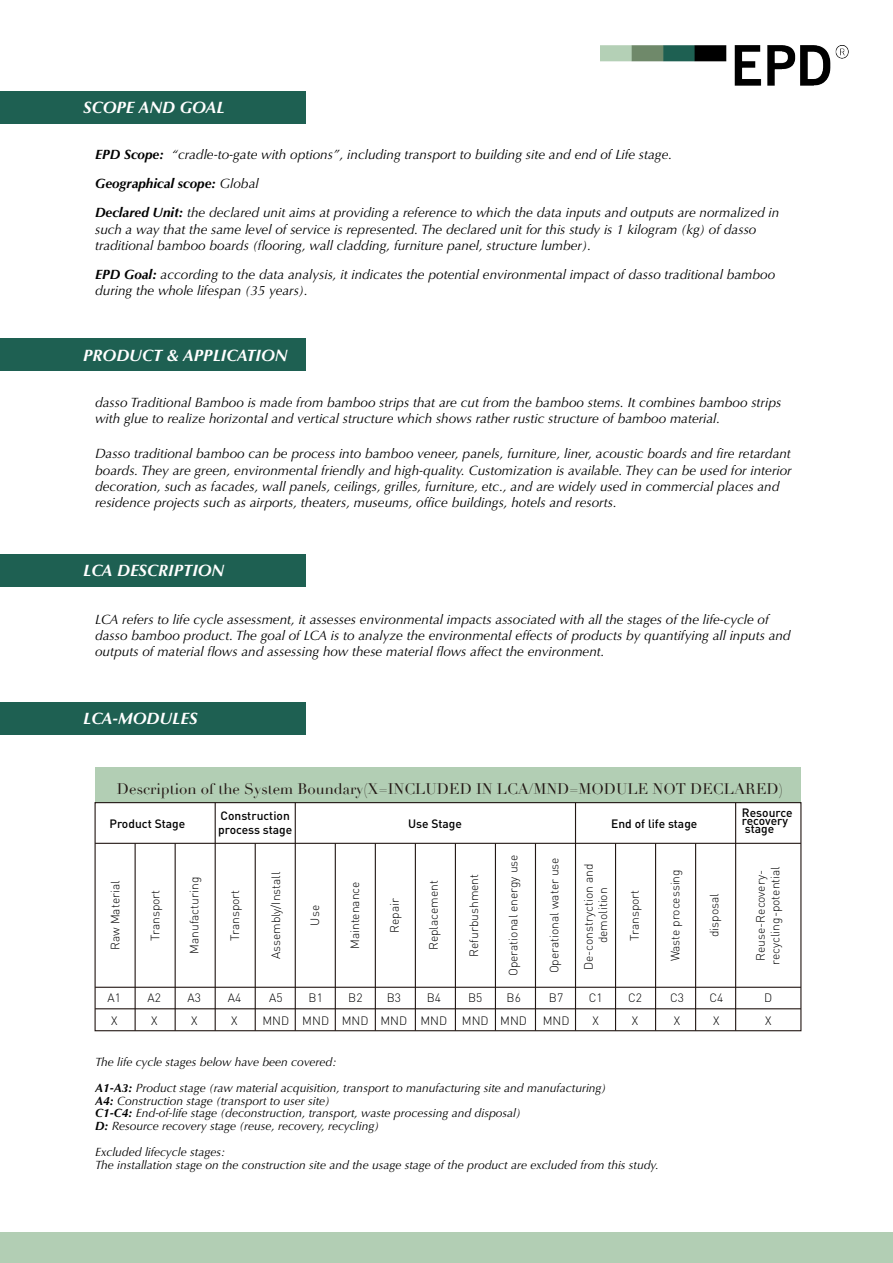
<style>
.page{position:relative;width:893px;height:1263px;background:#fff}
.page>*{position:absolute;margin:0;border:0;box-sizing:border-box;transform-origin:0 0}
.t1{font:italic 700 16.5px "Optima";color:#fff}
.t2{font:15px "Didot";color:#231815}
.t3{font:italic 13.5px/16.2px "Optima";color:#000}
.t4{font:italic 12px/12.9px "Optima";color:#000}
.t5{font:300 12px/14.4px "DIN Pro";color:#000;text-align:center}
.t6{font:500 12px/8.4px "DIN Pro";color:#000}
.s1{font-weight:700}
</style>
<div class="page">
<div style="left:0;top:92px;width:306px;height:32px;background:#1e6052"></div>
<div style="left:0;top:1233px;width:893px;height:30px;background:#b2ceb4"></div>
<img style="left:601px;top:46px;width:247px;height:39px">
<div style="left:0;top:339px;width:306px;height:32px;background:#1e6052"></div>
<div style="left:0;top:554px;width:306px;height:32px;background:#1e6052"></div>
<div style="left:0;top:702px;width:306px;height:32px;background:#1e6052"></div>
<div style="left:95px;top:767px;width:706px;height:35px;background:#b2ceb4"></div>
<div style="left:95px;top:802px;width:706px;height:229px;border:1px solid #231815"></div>
<hr style="left:95px;top:1008px;width:706px;height:1px;background:#231815">
<hr style="left:95px;top:987px;width:706px;height:1px;background:#231815">
<hr style="left:95px;top:843px;width:706px;height:1px;background:#231815">
<hr style="left:735px;top:803px;width:1px;height:228px;background:#231815">
<hr style="left:695px;top:843px;width:1px;height:188px;background:#231815">
<hr style="left:655px;top:843px;width:1px;height:188px;background:#231815">
<hr style="left:615px;top:843px;width:1px;height:188px;background:#231815">
<hr style="left:575px;top:803px;width:1px;height:228px;background:#231815">
<hr style="left:535px;top:843px;width:1px;height:188px;background:#231815">
<hr style="left:495px;top:843px;width:1px;height:188px;background:#231815">
<hr style="left:455px;top:843px;width:1px;height:188px;background:#231815">
<hr style="left:415px;top:843px;width:1px;height:188px;background:#231815">
<hr style="left:375px;top:843px;width:1px;height:188px;background:#231815">
<hr style="left:335px;top:843px;width:1px;height:188px;background:#231815">
<hr style="left:295px;top:803px;width:1px;height:228px;background:#231815">
<hr style="left:255px;top:843px;width:1px;height:188px;background:#231815">
<hr style="left:215px;top:803px;width:1px;height:228px;background:#231815">
<hr style="left:175px;top:843px;width:1px;height:188px;background:#231815">
<hr style="left:135px;top:843px;width:1px;height:188px;background:#231815">
<p class="t1" style="left:83px;top:97px;width:143px">SCOPE AND GOAL</p>
<p class="t3" style="left:95px;top:139px;width:686px;line-height:29.4px"><span class="s1">EPD Scope:</span> “cradle-to-gate with options”, including transport to building site and end of Life stage.<br><span class="s1">Geographical scope:</span> Global<br><span class="s1">Declared Unit:</span> the declared unit aims at providing a reference to which the data inputs and outputs are normalized in</p>
<p class="t3" style="left:95px;top:221px;width:663px">such a way that the same level of service is represented. The declared unit for this study is 1 kilogram (kg) of dasso traditional bamboo boards (flooring, wall cladding, furniture panel, structure lumber).</p>
<p class="t3" style="left:95px;top:267px;width:682px"><span class="s1">EPD Goal:</span> according to the data analysis, it indicates the potential environmental impact of dasso traditional bamboo during the whole lifespan (35 years).</p>
<p class="t1" style="left:83px;top:346px;width:206px">PRODUCT &amp; APPLICATION</p>
<p class="t3" style="left:95px;top:395px;width:688px">dasso Traditional Bamboo is made from bamboo strips that are cut from the bamboo stems. It combines bamboo strips with glue to realize horizontal and vertical structure which shows rather rustic structure of bamboo material.</p>
<p class="t3" style="left:95px;top:446px;width:698px">Dasso traditional bamboo can be process into bamboo veneer, panels, furniture, liner, acoustic boards and fire retardant boards. They are green, environmental friendly and high-quality. Customization is available. They can be used for interior decoration, such as facades, wall panels, ceilings, grilles, furniture, etc., and are widely used in commercial places and residence projects such as airports, theaters, museums, office buildings, hotels and resorts.</p>
<p class="t1" style="left:83px;top:561px;width:143px">LCA DESCRIPTION</p>
<p class="t3" style="left:95px;top:611px;width:697px">LCA refers to life cycle assessment, it assesses environmental impacts associated with all the stages of the life-cycle of dasso bamboo product. The goal of LCA is to analyze the environmental effects of products by quantifying all inputs and outputs of material flows and assessing how these material flows affect the environment.</p>
<p class="t1" style="left:83px;top:709px;width:116px">LCA-MODULES</p>
<p class="t2" style="left:117px;top:779px;width:667px">Description of the System Boundary(X=INCLUDED IN LCA/MND=MODULE NOT DECLARED)</p>
<p class="t6" style="left:110px;top:818px;width:77px">Product Stage</p>
<p class="t6" style="left:408px;top:818px;width:55px">Use Stage</p>
<p class="t6" style="left:611px;top:818px;width:88px">End of life stage</p>
<p class="t6" style="left:742px;top:808px;width:52px">Resource recovery</p>
<p class="t6" style="left:218px;top:808px;width:76px;line-height:14.4px">Construction process stage</p>
<p class="t6" style="left:745px;top:824px;width:31px">stage</p>
<p class="t5" style="left:505px;top:976px;width:123px;rotate:-90deg">Operational energy use</p>
<p class="t5" style="left:546px;top:973px;width:118px;rotate:-90deg">Operational water use</p>
<p class="t5" style="left:581px;top:970px;width:108px;rotate:-90deg">De-constryction and demolition</p>
<p class="t5" style="left:186px;top:954px;width:78px;rotate:-90deg">Manufacturing</p>
<p class="t5" style="left:268px;top:959px;width:89px;rotate:-90deg">Assembly/Install</p>
<p class="t5" style="left:426px;top:950px;width:71px;rotate:-90deg">Replacement</p>
<p class="t5" style="left:466px;top:957px;width:84px;rotate:-90deg">Refurbushment</p>
<p class="t5" style="left:108px;top:950px;width:71px;rotate:-90deg">Raw Material</p>
<p class="t5" style="left:147px;top:941px;width:53px;rotate:-90deg">Transport</p>
<p class="t5" style="left:227px;top:941px;width:53px;rotate:-90deg">Transport</p>
<p class="t5" style="left:627px;top:941px;width:53px;rotate:-90deg">Transport</p>
<p class="t5" style="left:347px;top:949px;width:69px;rotate:-90deg">Maintenance</p>
<p class="t5" style="left:387px;top:933px;width:36px;rotate:-90deg">Repair</p>
<p class="t5" style="left:307px;top:926px;width:22px;rotate:-90deg">Use</p>
<p class="t5" style="left:667px;top:961px;width:94px;rotate:-90deg">Waste processing</p>
<p class="t5" style="left:707px;top:937px;width:45px;rotate:-90deg">disposal</p>
<p class="t5" style="left:753px;top:965px;width:100px;rotate:-90deg">Reuse-Recovery&shy;recycling-potential</p>
<p class="t5" style="left:108px;top:990px;width:15px">A1</p>
<p class="t5" style="left:148px;top:990px;width:15px">A2</p>
<p class="t5" style="left:188px;top:990px;width:15px">A3</p>
<p class="t5" style="left:228px;top:990px;width:15px">A4</p>
<p class="t5" style="left:269px;top:990px;width:15px">A5</p>
<p class="t5" style="left:309px;top:990px;width:16px">B1</p>
<p class="t5" style="left:348px;top:990px;width:16px">B2</p>
<p class="t5" style="left:387px;top:990px;width:16px">B3</p>
<p class="t5" style="left:427px;top:990px;width:16px">B4</p>
<p class="t5" style="left:468px;top:990px;width:16px">B5</p>
<p class="t5" style="left:507px;top:990px;width:16px">B6</p>
<p class="t5" style="left:549px;top:990px;width:16px">B7</p>
<p class="t5" style="left:589px;top:990px;width:15px">C1</p>
<p class="t5" style="left:628px;top:990px;width:15px">C2</p>
<p class="t5" style="left:670px;top:990px;width:15px">C3</p>
<p class="t5" style="left:709px;top:990px;width:15px">C4</p>
<p class="t5" style="left:764px;top:990px;width:10px">D</p>
<p class="t5" style="left:111px;top:1012px;width:8px">X</p>
<p class="t5" style="left:151px;top:1012px;width:8px">X</p>
<p class="t5" style="left:191px;top:1012px;width:8px">X</p>
<p class="t5" style="left:231px;top:1012px;width:8px">X</p>
<p class="t5" style="left:262px;top:1012px;width:266px">MND MND MND MND MND MND MND</p>
<p class="t5" style="left:543px;top:1012px;width:28px">MND</p>
<p class="t5" style="left:592px;top:1012px;width:8px">X</p>
<p class="t5" style="left:632px;top:1012px;width:8px">X</p>
<p class="t5" style="left:674px;top:1012px;width:8px">X</p>
<p class="t5" style="left:713px;top:1012px;width:8px">X</p>
<p class="t5" style="left:765px;top:1012px;width:8px">X</p>
<p class="t4" style="left:95px;top:1049px;width:513px;line-height:25.8px">The life cycle stages below have been covered:<br><span class="s1">A1-A3:</span> Product stage (raw material acquisition, transport to manufacturing site and manufacturing)</p>
<p class="t4" style="left:95px;top:1094px;width:427px"><span class="s1">A4:</span> Construction stage (transport to user site)<br><span class="s1">C1-C4:</span> End-of-life stage (deconstruction, transport, waste processing and disposal)<br><span class="s1">D:</span> Resource recovery stage (reuse, recovery, recycling)</p>
<p class="t4" style="left:95px;top:1146px;width:565px">Excluded lifecycle stages:<br>The installation stage on the construction site and the usage stage of the product are excluded from this study.</p>
</div>
